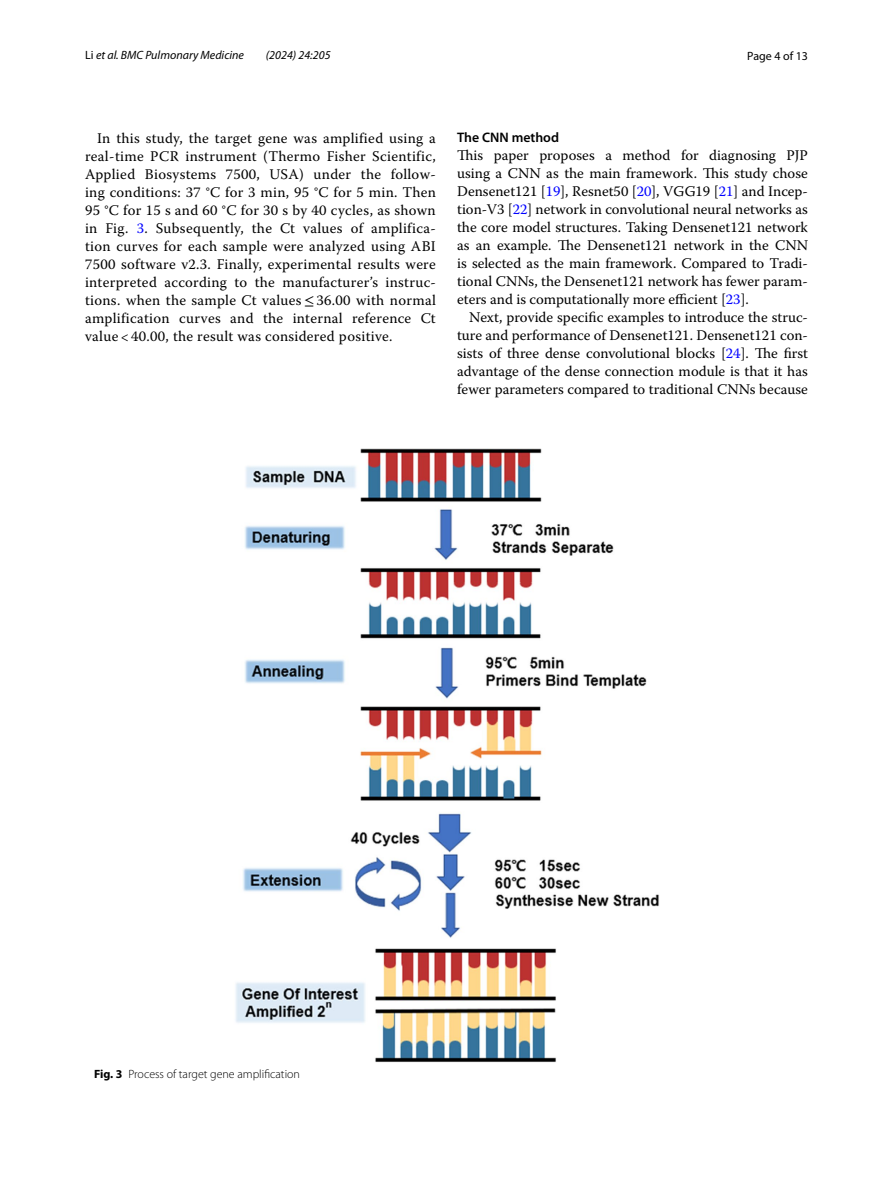
<style>
.page{position:relative;width:893px;height:1187px;background:#fff}
.page>*{position:absolute;margin:0;border:0;box-sizing:border-box;transform-origin:0 0}
.t1{font:14.7px/18px "Warnock Pro";color:#000;text-align:justify}
.t2{font:600 13.8px "Myriad Pro";color:#000}
.t3{font:italic 12px "Myriad Pro";color:#000}
.t4{font:300 12px "Myriad Pro";color:#000}
.t5{font:12px "Myriad Pro";color:#000}
.s1{font-style:normal}
.s2{color:#00f}
.s3{font-family:"STIX"}
.s4{font-weight:700}
</style>
<div class="page">
<img style="left:235px;top:448px;width:424px;height:614px">
<p class="t3" style="left:85px;top:48px;width:160px"><span class="s1">Li</span> et al. BMC Pulmonary Medicine</p>
<p class="t3" style="left:266px;top:48px;width:66px">(2024) 24:205</p>
<p class="t5" style="left:747px;top:48px;width:62px">Page 4 of 13</p>
<p class="t1" style="left:85px;top:128px;width:352px;text-indent:12px">In this study, the target gene was amplified using a real-time PCR instrument (Thermo Fisher Scientific, Applied Biosystems 7500, USA) under the follow&shy;ing conditions: 37 °C for 3 min, 95 °C for 5 min. Then 95 °C for 15 s and 60 °C for 30 s by 40 cycles, as shown in Fig. <span class="s2">3</span>. Subsequently, the Ct values of amplifica&shy;tion curves for each sample were analyzed using ABI 7500 software v2.3. Finally, experimental results were interpreted according to the manufacturer’s instruc&shy;tions. when the sample Ct values<span class="s3">≤</span>36.00 with normal amplification curves and the internal reference Ct value &lt; 40.00, the result was considered positive.</p>
<p class="t2" style="left:457px;top:129px;width:103px">The CNN method</p>
<p class="t1" style="left:457px;top:146px;width:352px">This paper proposes a method for diagnosing PJP using a CNN as the main framework. This study chose Densenet121 [<span class="s2">19</span>], Resnet50 [<span class="s2">20</span>], VGG19 [<span class="s2">21</span>] and Incep&shy;tion-V3 [<span class="s2">22</span>] network in convolutional neural networks as the core model structures. Taking Densenet121 network as an example. The Densenet121 network in the CNN is selected as the main framework. Compared to Tradi&shy;tional CNNs, the Densenet121 network has fewer param&shy;eters and is computationally more efficient [<span class="s2">23</span>].</p>
<p class="t1" style="left:457px;top:308px;width:352px;text-indent:12px">Next, provide specific examples to introduce the struc&shy;ture and performance of Densenet121. Densenet121 con&shy;sists of three dense convolutional blocks [<span class="s2">24</span>]. The first advantage of the dense connection module is that it has fewer parameters compared to traditional CNNs because</p>
<p class="t4" style="left:94px;top:1067px;width:207px"><span class="s4">Fig. 3</span> Process of target gene amplification</p>
</div>
